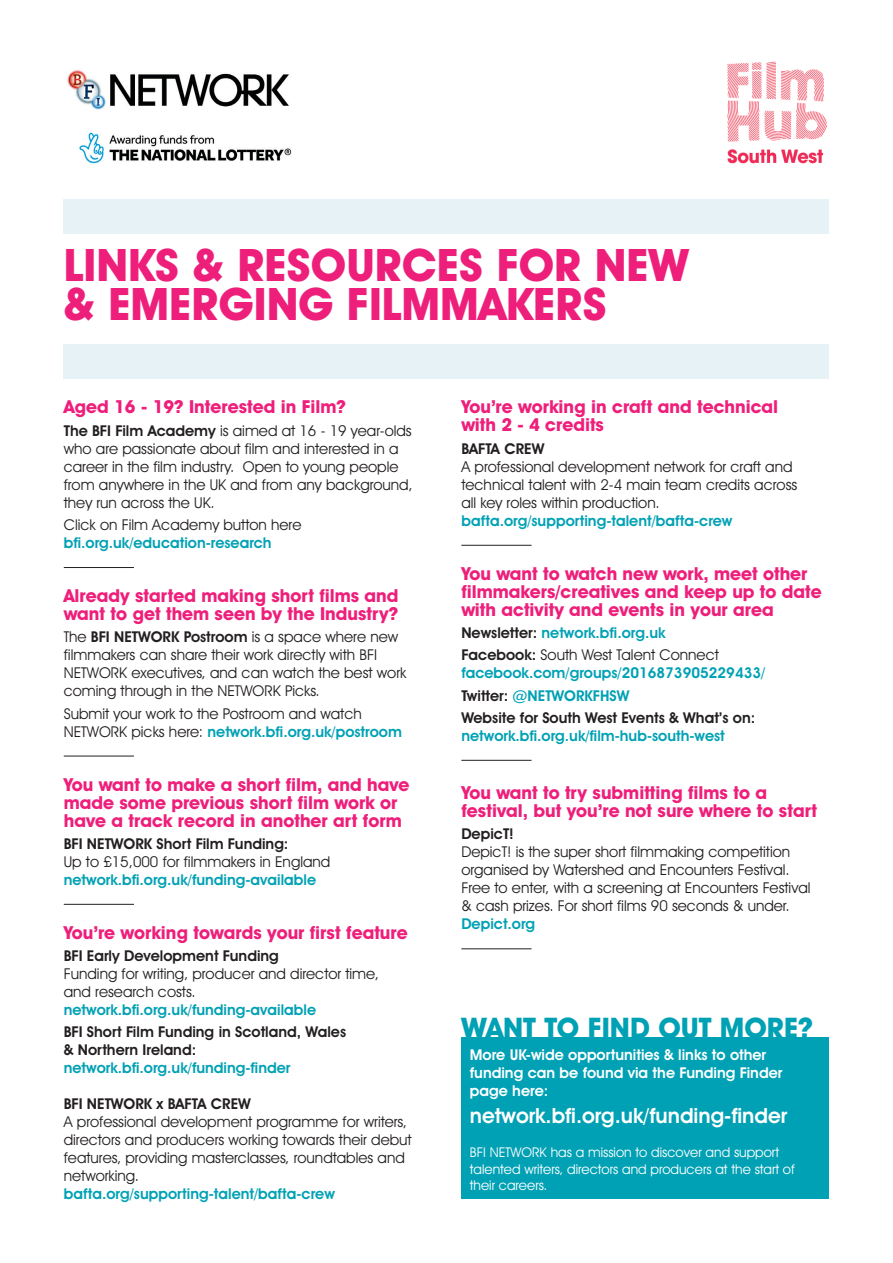
<style>
.page{position:relative;width:893px;height:1263px;background:#fff}
.page>*{position:absolute;margin:0;border:0;box-sizing:border-box;transform-origin:0 0}
.t1{font:700 45px/39px "Avant Garde IT Cby BT";color:#ee1e7b}
.t2{font:700 28.5px "Avant Garde IT Cby BT";color:#00a1b4}
.t3{font:600 21px "Avant Garde IT Cby BT";color:#fff}
.t4{font:700 18px/18px "Avant Garde IT Cby BT";color:#ee1e7b}
.t5{font:15px/18px "Avant Garde IT Cby BT";color:#231f20}
.t6{font:600 15px/22.2px "Avant Garde IT Cby BT";color:#00a1b4}
.t7{font:600 15px/18px "Avant Garde IT Cby BT";color:#231f20}
.t8{font:600 15px/18px "Avant Garde IT Cby BT";color:#fff}
.t9{font:13.5px/16.5px "Avant Garde IT Cby BT";color:#fff}
.s1{font-weight:600}
.s2{font-weight:600;color:#00a1b4}
.s3{color:#231f20}
</style>
<div class="page">
<div style="left:461px;top:1037px;width:368px;height:162px;background:#00a1b4"></div>
<hr style="left:64px;top:567px;width:70px;height:1px;background:#231f20">
<hr style="left:64px;top:756px;width:70px;height:1px;background:#231f20">
<hr style="left:64px;top:904px;width:70px;height:1px;background:#231f20">
<hr style="left:461px;top:545px;width:70px;height:1px;background:#231f20">
<hr style="left:461px;top:760px;width:70px;height:1px;background:#231f20">
<hr style="left:461px;top:948px;width:70px;height:1px;background:#231f20">
<img style="left:67px;top:70px;width:225px;height:94px">
<img style="left:727px;top:61px;width:100px;height:103px">
<div style="left:64px;top:344px;width:765px;height:34px;background:#e6f2f5"></div>
<div style="left:64px;top:200px;width:765px;height:34px;background:#e6f2f5"></div>
<h1 class="t1" style="left:64px;top:245px;width:626px">LINKS &amp; RESOURCES FOR NEW &amp; EMERGING FILMMAKERS</h1>
<p class="t4" style="left:64px;top:398px;width:284px">Aged 16 - 19? Interested in Film?</p>
<p class="t5" style="left:64px;top:421px;width:350px"><span class="s1">The BFI Film Academy</span> is aimed at 16 - 19 year-olds who are passionate about film and interested in a career in the film industry. Open to young people from anywhere in the UK and from any background, they run across the UK.</p>
<p class="t5" style="left:64px;top:515px;width:239px">Click on Film Academy button here</p>
<p class="t6" style="left:64px;top:531px;width:209px">bfi.org.uk/education-research</p>
<p class="t4" style="left:64px;top:586px;width:336px">Already started making short films and want to get them seen by the Industry?</p>
<p class="t5" style="left:64px;top:628px;width:344px">The <span class="s1">BFI NETWORK Postroom</span> is a space where new filmmakers can share their work directly with BFI NETWORK executives, and can watch the best work coming through in the NETWORK Picks.</p>
<p class="t5" style="left:64px;top:704px;width:340px">Submit your work to the Postroom and watch<br>NETWORK picks here: <span class="s2">network.bfi.org.uk/postroom</span></p>
<p class="t4" style="left:64px;top:775px;width:347px">You want to make a short film, and have made some previous short film work or have a track record in another art form</p>
<p class="t7" style="left:64px;top:834px;width:226px">BFI NETWORK Short Film Funding:</p>
<p class="t5" style="left:64px;top:852px;width:268px">Up to £15,000 for filmmakers in England</p>
<p class="t6" style="left:64px;top:868px;width:254px">network.bfi.org.uk/funding-available</p>
<p class="t4" style="left:64px;top:923px;width:345px">You’re working towards your first feature</p>
<p class="t7" style="left:64px;top:947px;width:217px">BFI Early Development Funding</p>
<p class="t5" style="left:64px;top:964px;width:317px">Funding for writing, producer and director time, and research costs.</p>
<p class="t6" style="left:64px;top:998px;width:254px">network.bfi.org.uk/funding-available</p>
<p class="t7" style="left:64px;top:1023px;width:284px">BFI Short Film Funding in Scotland, Wales &amp; Northern Ireland:</p>
<p class="t6" style="left:64px;top:1057px;width:228px">network.bfi.org.uk/funding-finder</p>
<p class="t7" style="left:64px;top:1095px;width:189px">BFI NETWORK x BAFTA CREW</p>
<p class="t5" style="left:64px;top:1113px;width:349px">A professional development programme for writers, directors and producers working towards their debut features, providing masterclasses, roundtables and networking.</p>
<p class="t6" style="left:64px;top:1183px;width:273px">bafta.org/supporting-talent/bafta-crew</p>
<p class="t4" style="left:461px;top:398px;width:318px">You’re working in craft and technical with 2 - 4 credits</p>
<p class="t7" style="left:461px;top:439px;width:84px">BAFTA CREW</p>
<p class="t5" style="left:461px;top:457px;width:337px">A professional development network for craft and technical talent with 2-4 main team credits across all key roles within production.</p>
<p class="t6" style="left:461px;top:509px;width:273px">bafta.org/supporting-talent/bafta-crew</p>
<p class="t4" style="left:461px;top:564px;width:362px">You want to watch new work, meet other filmmakers/creatives and keep up to date with activity and events in your area</p>
<p class="t5" style="left:461px;top:621px;width:259px;line-height:22.2px"><span class="s1">Newsletter:</span> <span class="s2">network.bfi.org.uk<br></span><span class="s1">Facebook:</span> South West Talent Connect</p>
<p class="t6" style="left:461px;top:662px;width:305px">facebook.com/groups/2016873905229433/<br><span class="s3">Twitter:</span> @NETWORKFHSW<br><span class="s3">Website for South West Events &amp; What’s on:</span></p>
<p class="t6" style="left:461px;top:724px;width:265px">network.bfi.org.uk/film-hub-south-west</p>
<p class="t4" style="left:461px;top:783px;width:357px">You want to try submitting films to a festival, but you’re not sure where to start</p>
<p class="t7" style="left:461px;top:825px;width:54px">DepicT!</p>
<p class="t5" style="left:461px;top:843px;width:351px">DepicT! is the super short filmmaking competition organised by Watershed and Encounters Festival.<br>Free to enter, with a screening at Encounters Festival &amp; cash prizes. For short films 90 seconds &amp; under.</p>
<p class="t6" style="left:461px;top:913px;width:75px">Depict.org</p>
<h2 class="t2" style="left:461px;top:1011px;width:354px">WANT TO FIND OUT MORE?</h2>
<p class="t8" style="left:470px;top:1046px;width:314px">More UK-wide opportunities &amp; links to other funding can be found via the Funding Finder page here:</p>
<h3 class="t3" style="left:470px;top:1103px;width:319px">network.bfi.org.uk/funding-finder</h3>
<p class="t9" style="left:470px;top:1144px;width:326px">BFI NETWORK has a mission to discover and support talented writers, directors and producers at the start of their careers.</p>
</div>
